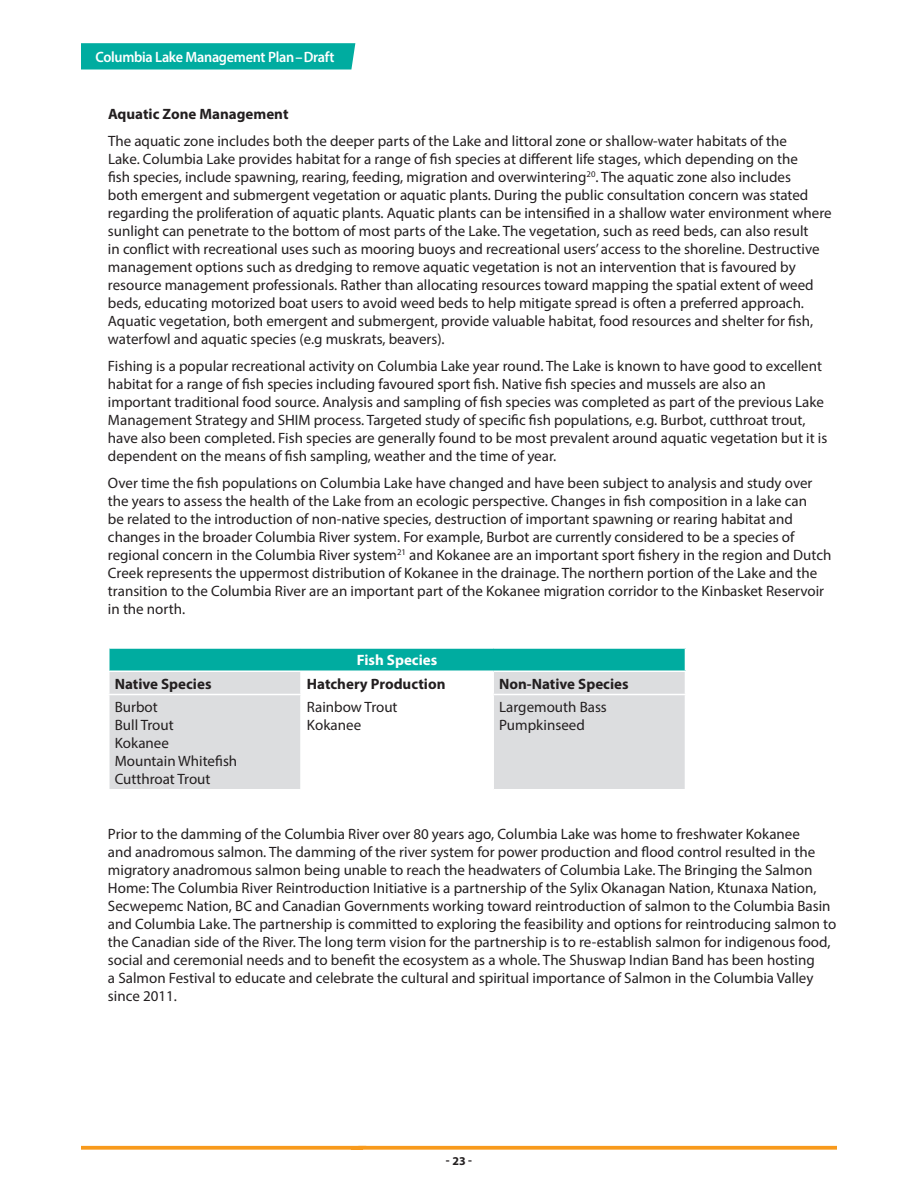
<style>
.page{position:relative;width:918px;height:1188px;background:#fff}
.page>*{position:absolute;margin:0;border:0;box-sizing:border-box;transform-origin:0 0}
.t1{font:15px/18px "Myriad Pro";color:#231f20}
.t2{font:700 15px "Myriad Pro";color:#231f20}
.t3{font:600 15px "Myriad Pro";letter-spacing:-.02em;color:#fff;scale:.95 1}
.t4{font:700 15px "Myriad Pro";color:#fff}
.t5{font:700 12px "Myriad Pro";color:#231f20}
</style>
<div class="page">
<svg style="left:81px;top:1146px;width:756px;height:4px;background:#f8a22e"></svg>
<svg style="left:81px;top:43px;width:274px;height:27px;background:#07aea2"></svg>
<div style="left:109px;top:648px;width:576px;height:23px;background:#00aca0"></div>
<svg style="left:110px;top:672px;width:575px;height:117px;fill:#dcdddf"></svg>
<hr style="left:108px;top:649px;width:2px;height:21px;background:#fff">
<hr style="left:300px;top:672px;width:2px;height:22px;background:#fff">
<hr style="left:492px;top:672px;width:2px;height:22px;background:#fff">
<hr style="left:300px;top:695px;width:2px;height:94px;background:#fff">
<hr style="left:492px;top:695px;width:2px;height:94px;background:#fff">
<hr style="left:108px;top:647px;width:193px;height:2px;background:#fff">
<hr style="left:301px;top:647px;width:192px;height:2px;background:#fff">
<hr style="left:493px;top:647px;width:193px;height:2px;background:#fff">
<hr style="left:108px;top:670px;width:193px;height:2px;background:#fff">
<hr style="left:301px;top:670px;width:192px;height:2px;background:#fff">
<hr style="left:493px;top:670px;width:193px;height:2px;background:#fff">
<hr style="left:108px;top:694px;width:193px;height:1px;background:#fff">
<hr style="left:301px;top:694px;width:192px;height:1px;background:#fff">
<hr style="left:493px;top:694px;width:193px;height:1px;background:#fff">
<p class="t3" style="left:96px;top:47px;width:253px">Columbia Lake Management Plan–Draft</p>
<h3 class="t2" style="left:108px;top:104px;width:182px">Aquatic Zone Management</h3>
<p class="t1" style="left:108px;top:132px;width:725px">The aquatic zone includes both the deeper parts of the Lake and littoral zone or shallow-water habitats of the<br>Lake. Columbia Lake provides habitat for a range of fish species at different life stages, which depending on the<br>fish species, include spawning, rearing, feeding, migration and overwintering<sup>20</sup>. The aquatic zone also includes<br>both emergent and submergent vegetation or aquatic plants. During the public consultation concern was stated regarding the proliferation of aquatic plants. Aquatic plants can be intensified in a shallow water environment where sunlight can penetrate to the bottom of most parts of the Lake. The vegetation, such as reed beds, can also result<br>in conflict with recreational uses such as mooring buoys and recreational users’ access to the shoreline. Destructive management options such as dredging to remove aquatic vegetation is not an intervention that is favoured by resource management professionals. Rather than allocating resources toward mapping the spatial extent of weed beds, educating motorized boat users to avoid weed beds to help mitigate spread is often a preferred approach.<br>Aquatic vegetation, both emergent and submergent, provide valuable habitat, food resources and shelter for fish, waterfowl and aquatic species (e.g muskrats, beavers).</p>
<p class="t1" style="left:108px;top:357px;width:721px">Fishing is a popular recreational activity on Columbia Lake year round. The Lake is known to have good to excellent habitat for a range of fish species including favoured sport fish. Native fish species and mussels are also an important traditional food source. Analysis and sampling of fish species was completed as part of the previous Lake Management Strategy and SHIM process. Targeted study of specific fish populations, e.g. Burbot, cutthroat trout, have also been completed. Fish species are generally found to be most prevalent around aquatic vegetation but it is dependent on the means of fish sampling, weather and the time of year.</p>
<p class="t1" style="left:108px;top:474px;width:725px">Over time the fish populations on Columbia Lake have changed and have been subject to analysis and study over the years to assess the health of the Lake from an ecologic perspective. Changes in fish composition in a lake can<br>be related to the introduction of non-native species, destruction of important spawning or rearing habitat and changes in the broader Columbia River system. For example, Burbot are currently considered to be a species of regional concern in the Columbia River system<sup>21</sup> and Kokanee are an important sport fishery in the region and Dutch Creek represents the uppermost distribution of Kokanee in the drainage. The northern portion of the Lake and the transition to the Columbia River are an important part of the Kokanee migration corridor to the Kinbasket Reservoir in the north.</p>
<h3 class="t4" style="left:357px;top:650px;width:82px">Fish Species</h3>
<p class="t2" style="left:115px;top:674px;width:98px">Native Species</p>
<p class="t2" style="left:307px;top:674px;width:140px">Hatchery Production</p>
<p class="t2" style="left:499px;top:674px;width:131px">Non-Native Species</p>
<p class="t1" style="left:115px;top:697px;width:45px">Burbot</p>
<p class="t1" style="left:115px;top:715px;width:61px">Bull Trout</p>
<p class="t1" style="left:115px;top:733px;width:56px">Kokanee</p>
<p class="t1" style="left:115px;top:751px;width:124px">Mountain Whitefish</p>
<p class="t1" style="left:115px;top:769px;width:97px">Cutthroat Trout</p>
<p class="t1" style="left:307px;top:697px;width:92px">Rainbow Trout</p>
<p class="t1" style="left:307px;top:715px;width:56px">Kokanee</p>
<p class="t1" style="left:499px;top:697px;width:109px">Largemouth Bass</p>
<p class="t1" style="left:499px;top:715px;width:87px">Pumpkinseed</p>
<p class="t1" style="left:108px;top:824px;width:730px">Prior to the damming of the Columbia River over 80 years ago, Columbia Lake was home to freshwater Kokanee<br>and anadromous salmon. The damming of the river system for power production and flood control resulted in the migratory anadromous salmon being unable to reach the headwaters of Columbia Lake. The Bringing the Salmon Home: The Columbia River Reintroduction Initiative is a partnership of the Sylix Okanagan Nation, Ktunaxa Nation, Secwepemc Nation, BC and Canadian Governments working toward reintroduction of salmon to the Columbia Basin and Columbia Lake. The partnership is committed to exploring the feasibility and options for reintroducing salmon to the Canadian side of the River. The long term vision for the partnership is to re-establish salmon for indigenous food, social and ceremonial needs and to benefit the ecosystem as a whole. The Shuswap Indian Band has been hosting<br>a Salmon Festival to educate and celebrate the cultural and spiritual importance of Salmon in the Columbia Valley since 2011.</p>
<p class="t5" style="left:446px;top:1153px;width:28px">- 23 -</p>
</div>
